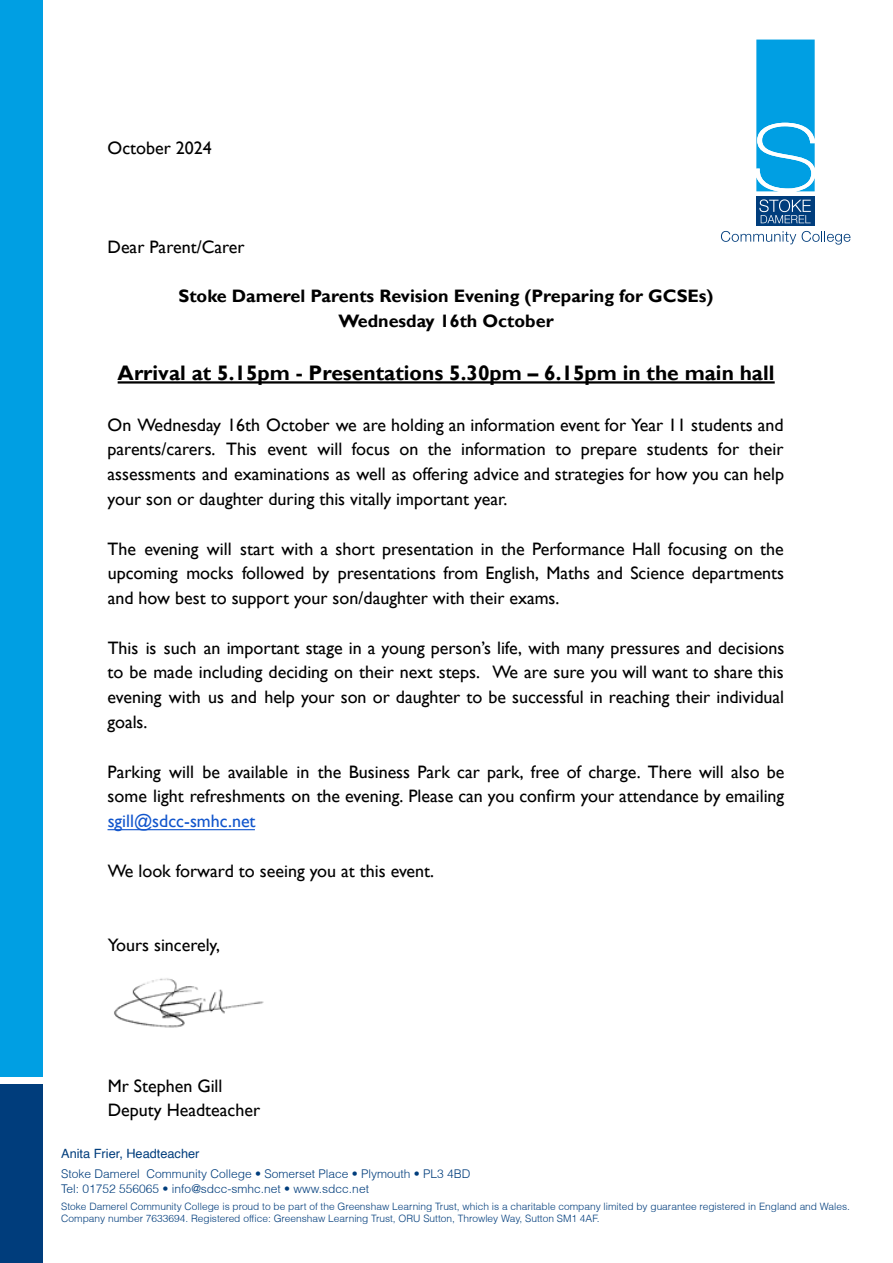
<style>
.page{position:relative;width:893px;height:1263px;background:#fff}
.page>*{position:absolute;margin:0;border:0;box-sizing:border-box;transform-origin:0 0}
.t1{font:700 21px "Gill Sans";color:#000}
.t2{font:18px/24.8px "Gill Sans";color:#000;text-align:justify}
.t3{font:700 18px/24.8px "Gill Sans";color:#000;text-align:center}
.t4{font:18px "Gill Sans";color:#15c}
.t5{font:12.75px "Helvetica";color:#003d7c}
.t6{font:300 12px/14.4px "Helvetica";color:#003d7c}
.t7{font:300 10.2px/12.1px "Helvetica";color:#003d7c}
</style>
<div class="page">
<img style="left:114px;top:978px;width:150px;height:50px">
<hr style="left:118px;top:381px;width:657px;height:3px;background:#000">
<hr style="left:108px;top:829px;width:147px;height:1px;background:#15c">
<div style="left:0;top:1084px;width:43px;height:179px;background:#003d7c"></div>
<div style="left:756px;top:197px;width:59px;height:29px;background:#003d7c"></div>
<svg style="left:756px;top:40px;width:59px;height:152px;background:#1daae6"></svg>
<svg style="left:759px;top:199px;width:52px;height:24px"></svg>
<svg style="left:721px;top:231px;width:75px;height:13px"></svg>
<svg style="left:802px;top:231px;width:48px;height:14px"></svg>
<div style="left:0;top:0;width:43px;height:1077px;background:#009fe3"></div>
<p class="t2" style="left:108px;top:136px;width:106px">October 2024</p>
<p class="t2" style="left:108px;top:235px;width:139px">Dear Parent/Carer</p>
<p class="t3" style="left:178px;top:284px;width:537px">Stoke Damerel Parents Revision Evening (Preparing for GCSEs)<br>Wednesday 16th October</p>
<p class="t1" style="left:118px;top:360px;width:658px">Arrival at 5.15pm - Presentations 5.30pm – 6.15pm in the main hall</p>
<p class="t2" style="left:108px;top:412px;width:678px">On Wednesday 16th October we are holding an information event for Year 11 students and parents/carers. This event will focus on the information to prepare students for their assessments and examinations as well as offering advice and strategies for how you can help your son or daughter during this vitally important year.</p>
<p class="t2" style="left:108px;top:536px;width:678px">The evening will start with a short presentation in the Performance Hall focusing on the upcoming mocks followed by presentations from English, Maths and Science departments and how best to support your son/daughter with their exams.</p>
<p class="t2" style="left:108px;top:635px;width:678px">This is such an important stage in a young person’s life, with many pressures and decisions to be made including deciding on their next steps. We are sure you will want to share this evening with us and help your son or daughter to be successful in reaching their individual goals.</p>
<p class="t2" style="left:108px;top:759px;width:678px">Parking will be available in the Business Park car park, free of charge. There will also be some light refreshments on the evening. Please can you confirm your attendance by emailing</p>
<p class="t4" style="left:108px;top:811px;width:149px">sgill@sdcc-smhc.net</p>
<p class="t2" style="left:108px;top:859px;width:328px">We look forward to seeing you at this event.</p>
<p class="t2" style="left:108px;top:933px;width:114px">Yours sincerely,</p>
<p class="t2" style="left:108px;top:1073px;width:154px">Mr Stephen Gill<br>Deputy Headteacher</p>
<p class="t5" style="left:61px;top:1144px;width:140px">Anita Frier, Headteacher</p>
<p class="t6" style="left:61px;top:1167px;width:411px">Stoke Damerel Community College • Somerset Place • Plymouth • PL3 4BD<br>Tel: 01752 556065 • info@sdcc-smhc.net • www.sdcc.net</p>
<p class="t7" style="left:61px;top:1200px;width:790px">Stoke Damerel Community College is proud to be part of the Greenshaw Learning Trust, which is a charitable company limited by guarantee registered in England and Wales.<br>Company number 7633694. Registered office: Greenshaw Learning Trust, ORU Sutton, Throwley Way, Sutton SM1 4AF.</p>
</div>
